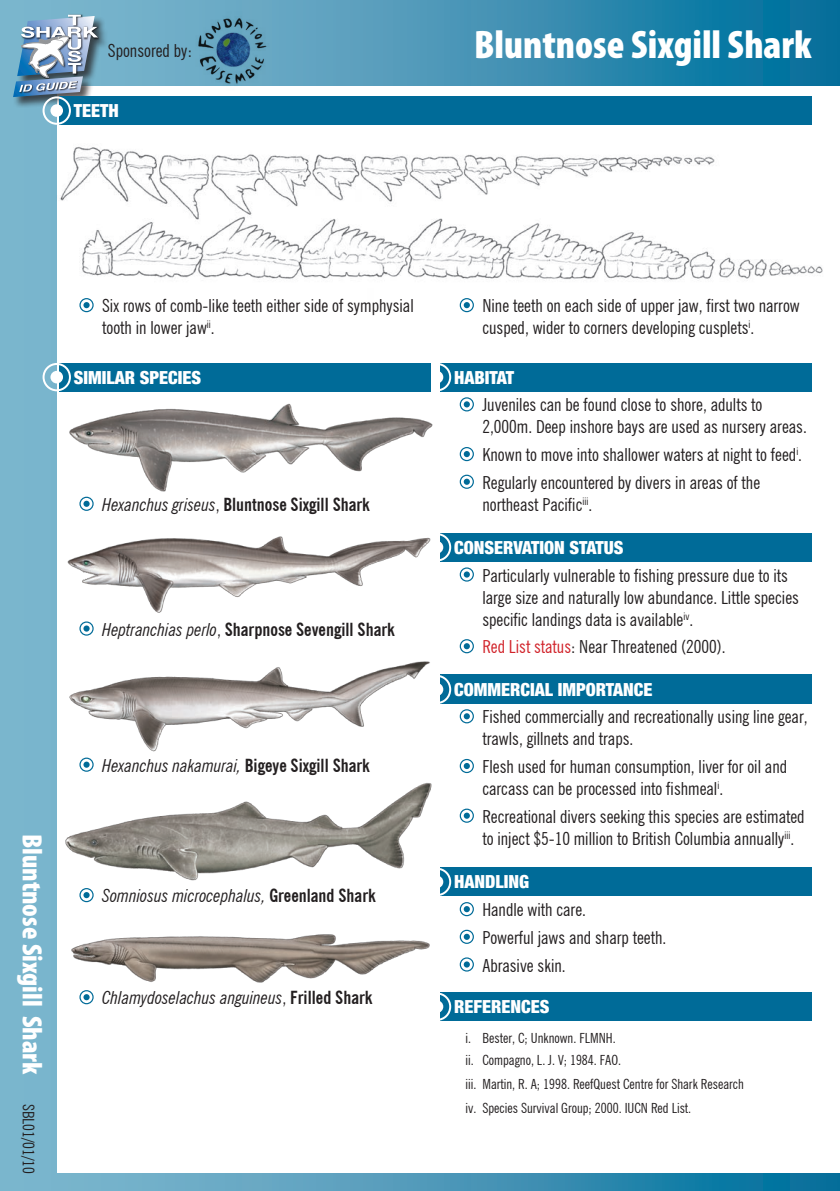
<style>
.page{position:relative;width:840px;height:1191px;background:#fff}
.page>*{position:absolute;margin:0;border:0;box-sizing:border-box;transform-origin:0 0}
.t1{font:900 condensed 40px "Myriad Pro";color:#fff}
.Headers{font:900 condensed 28px "Myriad Pro";color:#fff}
.Body_text_bullets{font:condensed 18px/22px "News Gothic BT";color:#231f20}
.Body_text_bullets-2{font:italic condensed 18px "News Gothic BT";color:#231f20}
.Headers-2{font:900 condensed 18px "Helvetica Neue";color:#fff}
.Body_text_bullets-3{font:700 condensed 18px "News Gothic BT";color:#231f20}
.Body_text{font:condensed 18px "News Gothic BT";color:#231f20}
.References{font:condensed 14px "News Gothic BT";color:#231f20}
.s1{font-weight:400;font-style:italic}
.s2{font-weight:400}
.s3{font-family:"News Gothic BT";font-weight:400;font-size:16px;color:#231f20}
.s4{font-weight:700;font-style:normal}
.s5{font-style:normal}
.s6{color:#d1232a}
</style>
<div class="page">
<svg style="left:57px;top:1174px;width:782px;height:17px;background:#4495b6"></svg>
<div style="left:0;top:28px;width:57px;height:1163px;background:#79b5cd"></div>
<svg style="left:0;top:0;width:839px;height:85px;background:#3e91b3"></svg>
<div style="left:79px;top:497px;width:15px;height:14px;border:1px solid #006b98;border-radius:50%"></div>
<div style="left:83px;top:501px;width:7px;height:6px;background:#006b98;border-radius:50%"></div>
<div style="left:439px;top:533px;width:372px;height:28px;background:#006b98"></div>
<div style="left:422px;top:533px;width:29px;height:28px;border:2px solid #fff;border-radius:50%"></div>
<div style="left:430px;top:541px;width:13px;height:12px;background:#fff;border-radius:50%"></div>
<img style="left:67px;top:533px;width:368px;height:80px">
<img style="left:69px;top:403px;width:364px;height:89px">
<div style="left:17px;top:14px;width:92px;height:75px;background:#231f20;opacity:.75"></div>
<img style="left:98px;top:26px;width:3px;height:14px">
<img style="left:67px;top:14px;width:16px;height:1px">
<div style="left:12px;top:76px;width:82px;height:32px;background:#231f20;opacity:.75"></div>
<img style="left:13px;top:15px;width:85px;height:82px">
<div style="left:79px;top:298px;width:15px;height:14px;border:1px solid #006b98;border-radius:50%"></div>
<div style="left:83px;top:302px;width:7px;height:6px;background:#006b98;border-radius:50%"></div>
<img style="left:188px;top:5px;width:89px;height:81px">
<div style="left:79px;top:621px;width:15px;height:14px;border:1px solid #006b98;border-radius:50%"></div>
<div style="left:83px;top:625px;width:7px;height:6px;background:#006b98;border-radius:50%"></div>
<div style="left:459px;top:902px;width:14px;height:14px;border:1px solid #006b98;border-radius:50%"></div>
<svg style="left:463px;top:906px;width:6px;height:6px"></svg>
<div style="left:459px;top:929px;width:14px;height:15px;border:1px solid #006b98;border-radius:50%"></div>
<svg style="left:463px;top:933px;width:6px;height:7px"></svg>
<div style="left:459px;top:957px;width:14px;height:14px;border:1px solid #006b98;border-radius:50%"></div>
<svg style="left:463px;top:961px;width:6px;height:6px"></svg>
<div style="left:459px;top:709px;width:14px;height:14px;border:1px solid #006b98;border-radius:50%"></div>
<svg style="left:463px;top:713px;width:6px;height:6px"></svg>
<div style="left:459px;top:759px;width:14px;height:14px;border:1px solid #006b98;border-radius:50%"></div>
<svg style="left:463px;top:763px;width:6px;height:6px"></svg>
<div style="left:459px;top:808px;width:14px;height:14px;border:1px solid #006b98;border-radius:50%"></div>
<svg style="left:463px;top:812px;width:6px;height:6px"></svg>
<div style="left:439px;top:675px;width:372px;height:29px;background:#006b98"></div>
<div style="left:422px;top:675px;width:29px;height:29px;border:2px solid #fff;border-radius:50%"></div>
<div style="left:430px;top:683px;width:13px;height:13px;background:#fff;border-radius:50%"></div>
<div style="left:439px;top:992px;width:372px;height:28px;background:#006b98"></div>
<div style="left:422px;top:992px;width:29px;height:28px;border:2px solid #fff;border-radius:50%"></div>
<div style="left:430px;top:1000px;width:13px;height:13px;background:#fff;border-radius:50%"></div>
<div style="left:439px;top:867px;width:372px;height:29px;background:#006b98"></div>
<div style="left:422px;top:867px;width:29px;height:29px;border:2px solid #fff;border-radius:50%"></div>
<div style="left:430px;top:875px;width:13px;height:13px;background:#fff;border-radius:50%"></div>
<div style="left:459px;top:567px;width:14px;height:14px;border:1px solid #006b98;border-radius:50%"></div>
<svg style="left:463px;top:571px;width:6px;height:6px"></svg>
<div style="left:459px;top:639px;width:14px;height:14px;border:1px solid #006b98;border-radius:50%"></div>
<svg style="left:463px;top:643px;width:6px;height:6px"></svg>
<div style="left:459px;top:397px;width:14px;height:14px;border:1px solid #006b98;border-radius:50%"></div>
<svg style="left:463px;top:401px;width:6px;height:6px"></svg>
<div style="left:459px;top:447px;width:14px;height:14px;border:1px solid #006b98;border-radius:50%"></div>
<svg style="left:463px;top:451px;width:6px;height:6px"></svg>
<div style="left:459px;top:474px;width:14px;height:15px;border:1px solid #006b98;border-radius:50%"></div>
<svg style="left:463px;top:479px;width:6px;height:6px"></svg>
<div style="left:439px;top:363px;width:372px;height:28px;background:#006b98"></div>
<div style="left:422px;top:363px;width:29px;height:28px;border:2px solid #fff;border-radius:50%"></div>
<div style="left:430px;top:371px;width:13px;height:12px;background:#fff;border-radius:50%"></div>
<div style="left:79px;top:757px;width:15px;height:14px;border:1px solid #006b98;border-radius:50%"></div>
<div style="left:83px;top:761px;width:7px;height:6px;background:#006b98;border-radius:50%"></div>
<div style="left:79px;top:888px;width:15px;height:14px;border:1px solid #006b98;border-radius:50%"></div>
<div style="left:83px;top:892px;width:7px;height:6px;background:#006b98;border-radius:50%"></div>
<img style="left:51px;top:115px;width:772px;height:188px">
<img style="left:69px;top:661px;width:361px;height:91px">
<img style="left:65px;top:783px;width:370px;height:100px">
<div style="left:60px;top:363px;width:371px;height:28px;background:#006b98"></div>
<div style="left:43px;top:363px;width:28px;height:28px;border:2px solid #fff;border-radius:50%"></div>
<div style="left:50px;top:371px;width:13px;height:12px;background:#fff;border-radius:50%"></div>
<div style="left:459px;top:298px;width:14px;height:14px;border:1px solid #006b98;border-radius:50%"></div>
<svg style="left:463px;top:302px;width:6px;height:6px"></svg>
<img style="left:71px;top:934px;width:359px;height:49px">
<div style="left:79px;top:990px;width:15px;height:14px;border:1px solid #006b98;border-radius:50%"></div>
<div style="left:83px;top:994px;width:7px;height:6px;background:#006b98;border-radius:50%"></div>
<div style="left:60px;top:96px;width:751px;height:29px;background:#006b98"></div>
<div style="left:43px;top:96px;width:28px;height:29px;border:2px solid #fff;border-radius:50%"></div>
<div style="left:50px;top:104px;width:13px;height:13px;background:#fff;border-radius:50%"></div>
<p class="Body_text" style="left:108px;top:40px;width:85px">Sponsored by:</p>
<p class="Headers-2" style="left:74px;top:99px;width:45px">TEETH</p>
<p class="t1" style="left:474px;top:19px;width:339px">Bluntnose Sixgill Shark</p>
<p class="Body_text_bullets" style="left:102px;top:295px;width:313px">Six rows of comb-like teeth either side of symphysial tooth in lower jaw<sup>ii</sup>.</p>
<p class="Headers-2" style="left:74px;top:366px;width:128px">SIMILAR SPECIES</p>
<p class="Body_text_bullets-3" style="left:102px;top:493px;width:269px"><span class="s1">Hexanchus griseus</span><span class="s2">,</span> Bluntnose Sixgill Shark</p>
<p class="Body_text_bullets-3" style="left:102px;top:618px;width:294px"><span class="s1">Heptranchias perlo</span><span class="s2">,</span> Sharpnose Sevengill Shark</p>
<p class="Headers" style="left:50px;top:833px;width:342px;rotate:90deg">Bluntnose Sixgill Shark <span class="s3">SBL01/01/10</span></p>
<p class="Body_text_bullets-2" style="left:102px;top:754px;width:269px">Hexanchus nakamurai, <span class="s4">Bigeye Sixgill Shark</span></p>
<p class="Body_text_bullets-2" style="left:102px;top:885px;width:275px">Somniosus microcephalus, <span class="s4">Greenland Shark</span></p>
<p class="Body_text_bullets-2" style="left:102px;top:987px;width:272px">Chlamydoselachus anguineus<span class="s5">,</span> <span class="s4">Frilled Shark</span></p>
<p class="Body_text_bullets" style="left:482px;top:295px;width:319px">Nine teeth on each side of upper jaw, first two narrow cusped, wider to corners developing cusplets<sup>i</sup>.</p>
<p class="Headers-2" style="left:454px;top:366px;width:62px">HABITAT</p>
<p class="Body_text_bullets" style="left:482px;top:394px;width:326px">Juveniles can be found close to shore, adults to<br>2,000m. Deep inshore bays are used as nursery areas.</p>
<p class="Body_text_bullets" style="left:482px;top:443px;width:321px">Known to move into shallower waters at night to feed<sup>i</sup>.</p>
<p class="Body_text_bullets" style="left:482px;top:471px;width:279px">Regularly encountered by divers in areas of the northeast Pacific<sup>iii</sup>.</p>
<p class="Headers-2" style="left:454px;top:536px;width:170px">CONSERVATION STATUS</p>
<p class="Body_text_bullets" style="left:482px;top:564px;width:318px">Particularly vulnerable to fishing pressure due to its large size and naturally low abundance. Little species specific landings data is available<sup>iv</sup>.</p>
<p class="Body_text_bullets" style="left:482px;top:636px;width:244px"><span class="s6">Red List status</span>: Near Threatened (2000).</p>
<p class="Headers-2" style="left:454px;top:678px;width:200px">COMMERCIAL IMPORTANCE</p>
<p class="Body_text_bullets" style="left:482px;top:706px;width:326px">Fished commercially and recreationally using line gear, trawls, gillnets and traps.</p>
<p class="Body_text_bullets" style="left:482px;top:755px;width:306px">Flesh used for human consumption, liver for oil and carcass can be processed into fishmeal<sup>i</sup>.</p>
<p class="Body_text_bullets" style="left:482px;top:805px;width:323px">Recreational divers seeking this species are estimated to inject $5-10 million to British Columbia annually<sup>iii</sup>.</p>
<p class="Headers-2" style="left:454px;top:871px;width:77px">HANDLING</p>
<p class="Body_text_bullets" style="left:482px;top:898px;width:105px">Handle with care.</p>
<p class="Body_text_bullets" style="left:482px;top:926px;width:185px">Powerful jaws and sharp teeth.</p>
<p class="Body_text_bullets" style="left:482px;top:954px;width:85px">Abrasive skin.</p>
<p class="Headers-2" style="left:454px;top:995px;width:96px">REFERENCES</p>
<p class="References" style="left:465px;top:1029px;width:152px">i. Bester, C; Unknown. FLMNH.</p>
<p class="References" style="left:465px;top:1052px;width:157px">ii. Compagno, L. J. V; 1984. FAO.</p>
<p class="References" style="left:465px;top:1075px;width:280px">iii. Martin, R. A; 1998. ReefQuest Centre for Shark Research</p>
<p class="References" style="left:465px;top:1099px;width:227px">iv. Species Survival Group; 2000. IUCN Red List.</p>
</div>
